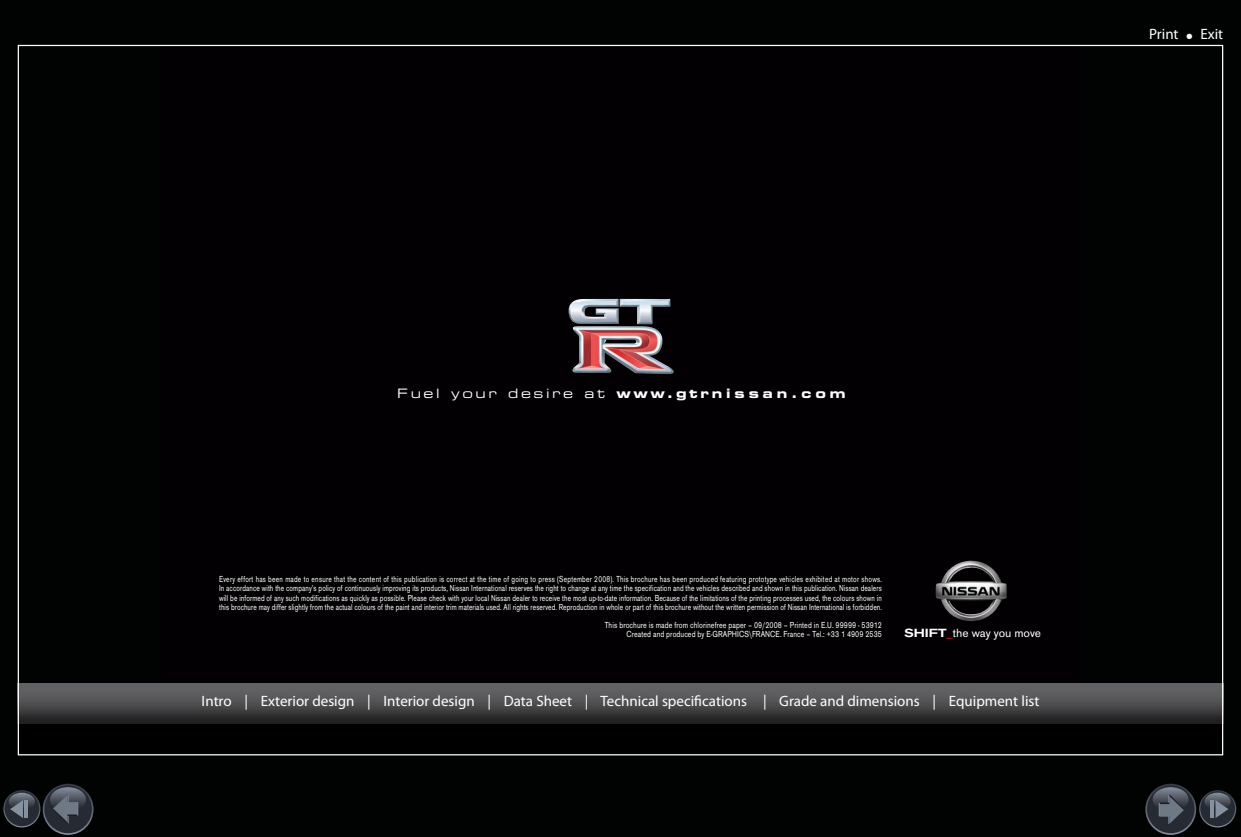
<style>
.page{position:relative;width:1241px;height:837px;background:#fff}
.page>*{position:absolute;margin:0;border:0;box-sizing:border-box;transform-origin:0 0}
.t1{font:15px "Myriad Pro";color:#fff}
.t2{font:13px "Eurostile LT Bold Extended Two";letter-spacing:.3em;color:#fff}
.t3{font:12.38px "Accius T";color:#fff}
.t4{font:9.12px/9.1px "Accius T";letter-spacing:.01em;color:#fff;text-align:justify;scale:.75 1}
.t5{font:9.12px/9.1px "Accius T";letter-spacing:.01em;color:#fff;text-align:right;scale:.8 1}
.s1{font-family:"Eurostile LT Extended Two"}
.s2{font-family:"Accius T Medi Exte"}
.s3{font-family:"Accius T Regu Exte";color:#e11a22}
</style>
<div class="page">
<div style="left:0;top:0;width:1240px;height:836px;background:#010202"></div>
<svg style="left:43px;top:783px;width:51px;height:51px"></svg>
<div style="left:44px;top:785px;width:48px;height:47px;background:#262a33;border-radius:50%"></div>
<svg style="left:50px;top:787px;width:36px;height:24px"></svg>
<svg style="left:3px;top:789px;width:37px;height:38px"></svg>
<div style="left:5px;top:791px;width:34px;height:34px;background:#262a33;border-radius:50%"></div>
<svg style="left:9px;top:792px;width:26px;height:18px"></svg>
<svg style="left:53px;top:794px;width:25px;height:30px"></svg>
<svg style="left:10px;top:799px;width:13px;height:18px"></svg>
<hr style="left:24px;top:799px;width:4px;height:18px;background:#8591a1">
<svg style="left:1145px;top:783px;width:50px;height:51px"></svg>
<div style="left:1146px;top:785px;width:48px;height:47px;background:#262a33;border-radius:50%"></div>
<svg style="left:1152px;top:787px;width:36px;height:24px"></svg>
<svg style="left:1198px;top:789px;width:37px;height:38px"></svg>
<div style="left:1200px;top:791px;width:34px;height:34px;background:#262a33;border-radius:50%"></div>
<svg style="left:1204px;top:792px;width:26px;height:18px"></svg>
<svg style="left:1158px;top:794px;width:25px;height:30px"></svg>
<svg style="left:1215px;top:799px;width:13px;height:18px"></svg>
<hr style="left:1210px;top:800px;width:3px;height:17px;background:#8591a1">
<img style="left:935px;top:560px;width:72px;height:61px">
<img style="left:568px;top:298px;width:105px;height:76px">
<div style="left:18px;top:683px;width:1204px;height:39px;background:linear-gradient(to bottom,#6e6f72,#292728)"></div>
<p class="t1" style="left:1148px;top:28px;width:76px">Print ● Exit</p>
<p class="t2" style="left:397px;top:385px;width:450px"><span class="s1">Fuel your desire at</span> www.gtrnissan.com</p>
<p class="t4" style="left:219px;top:575px;width:885px">Every effort has been made to ensure that the content of this publication is correct at the time of going to press (September 2008). This brochure has been produced featuring prototype vehicles exhibited at motor shows.<br>In accordance with the company’s policy of continuously improving its products, Nissan International reserves the right to change at any time the specification and the vehicles described and shown in this publication. Nissan dealers will be informed of any such modifications as quickly as possible. Please check with your local Nissan dealer to receive the most up-to-date information. Because of the limitations of the printing processes used, the colours shown in this brochure may differ slightly from the actual colours of the paint and interior trim materials used. All rights reserved. Reproduction in whole or part of this brochure without the written permission of Nissan International is forbidden.</p>
<p class="t5" style="left:604px;top:621px;width:348px">This brochure is made from chlorinefree paper – 09/2008 – Printed in E.U. 99999 - 53912<br>Created and produced by E-GRAPHICS\FRANCE. France – Tel.: +33 1 4909 2535</p>
<p class="t3" style="left:903px;top:628px;width:139px"><span class="s2">SHIFT</span><span class="s3">_</span>the way you move</p>
<p class="t1" style="left:202px;top:695px;width:839px">Intro | Exterior design | Interior design | Data Sheet | Technical specifications | Grade and dimensions | Equipment list</p>
</div>
